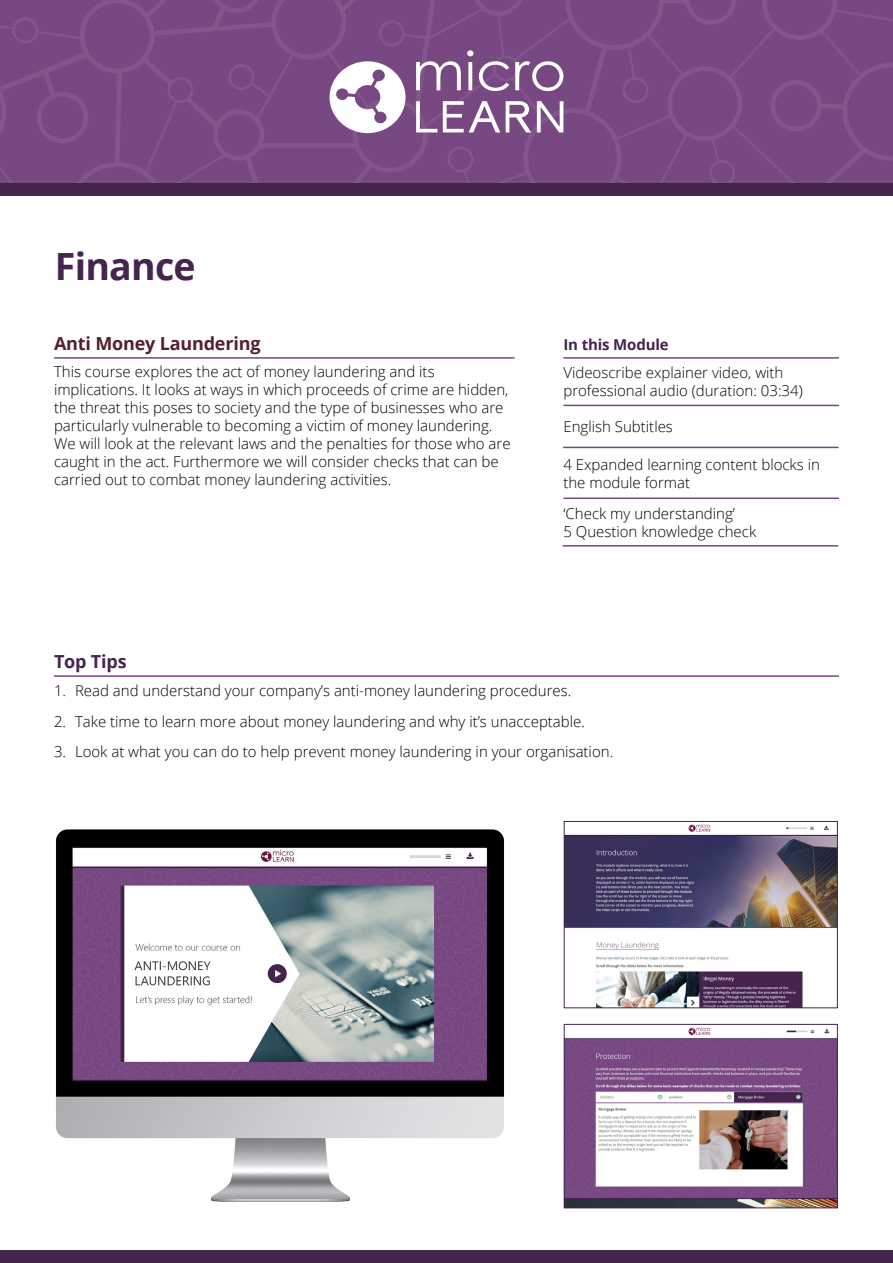
<style>
.page{position:relative;width:893px;height:1263px;background:#fff}
.page>*{position:absolute;margin:0;border:0;box-sizing:border-box;transform-origin:0 0}
.t1{font:700 37.5px "Open Sans";letter-spacing:-.02em;color:#45244e}
.t2{font:700 18px "Open Sans";letter-spacing:-.01em;color:#541f2c}
.t3{font:700 18px "Open Sans";letter-spacing:-.01em;color:#45244e}
.t4{font:300 15px/18px "Open Sans";color:#000}
.t5{font:700 15px "Open Sans";letter-spacing:-.01em;color:#45244e}
</style>
<div class="page">
<hr style="left:54px;top:357px;width:460px;height:2px;background:#784882">
<hr style="left:563px;top:357px;width:276px;height:2px;background:#784882">
<hr style="left:563px;top:405px;width:276px;height:1px;background:#784882">
<hr style="left:563px;top:447px;width:275px;height:1px;background:#784882">
<hr style="left:563px;top:497px;width:276px;height:2px;background:#784882">
<hr style="left:563px;top:545px;width:275px;height:2px;background:#784882">
<div style="left:0;top:1250px;width:893px;height:13px;background:#45244e"></div>
<hr style="left:54px;top:675px;width:785px;height:2px;background:#784882">
<div style="left:0;top:184px;width:893px;height:12px;background:#45244e"></div>
<svg style="left:0;top:0;width:893px;height:184px;background:#7d5087"></svg>
<img style="left:566px;top:1027px;width:270px;height:179px">
<div style="left:564px;top:1024px;width:274px;height:184px;border:1px solid #45244e"></div>
<img style="left:566px;top:823px;width:270px;height:183px">
<div style="left:564px;top:821px;width:274px;height:187px;border:1px solid #45244e"></div>
<img style="left:56px;top:829px;width:448px;height:373px">
<h1 class="t1" style="left:55px;top:240px;width:142px">Finance</h1>
<p class="t2" style="left:54px;top:331px;width:208px">Anti Money Laundering</p>
<p class="t4" style="left:54px;top:362px;width:458px">This course explores the act of money laundering and its implications. It looks at ways in which proceeds of crime are hidden, the threat this poses to society and the type of businesses who are particularly vulnerable to becoming a victim of money laundering.<br>We will look at the relevant laws and the penalties for those who are caught in the act. Furthermore we will consider checks that can be carried out to combat money laundering activities.</p>
<p class="t3" style="left:54px;top:649px;width:74px">Top Tips</p>
<p class="t5" style="left:563px;top:334px;width:107px">In this Module</p>
<p class="t4" style="left:563px;top:364px;width:241px">Videoscribe explainer video, with professional audio (duration: 03:34)</p>
<p class="t4" style="left:563px;top:417px;width:111px">English Subtitles</p>
<p class="t4" style="left:563px;top:455px;width:258px">4 Expanded learning content blocks in the module format</p>
<p class="t4" style="left:563px;top:504px;width:194px">‘Check my understanding’<br>5 Question knowledge check</p>
<p class="t4" style="left:54px;top:681px;width:519px">1. Read and understand your company’s anti-money laundering procedures.</p>
<p class="t4" style="left:54px;top:712px;width:532px">2. Take time to learn more about money laundering and why it’s unacceptable.</p>
<p class="t4" style="left:54px;top:742px;width:561px">3. Look at what you can do to help prevent money laundering in your organisation.</p>
</div>
